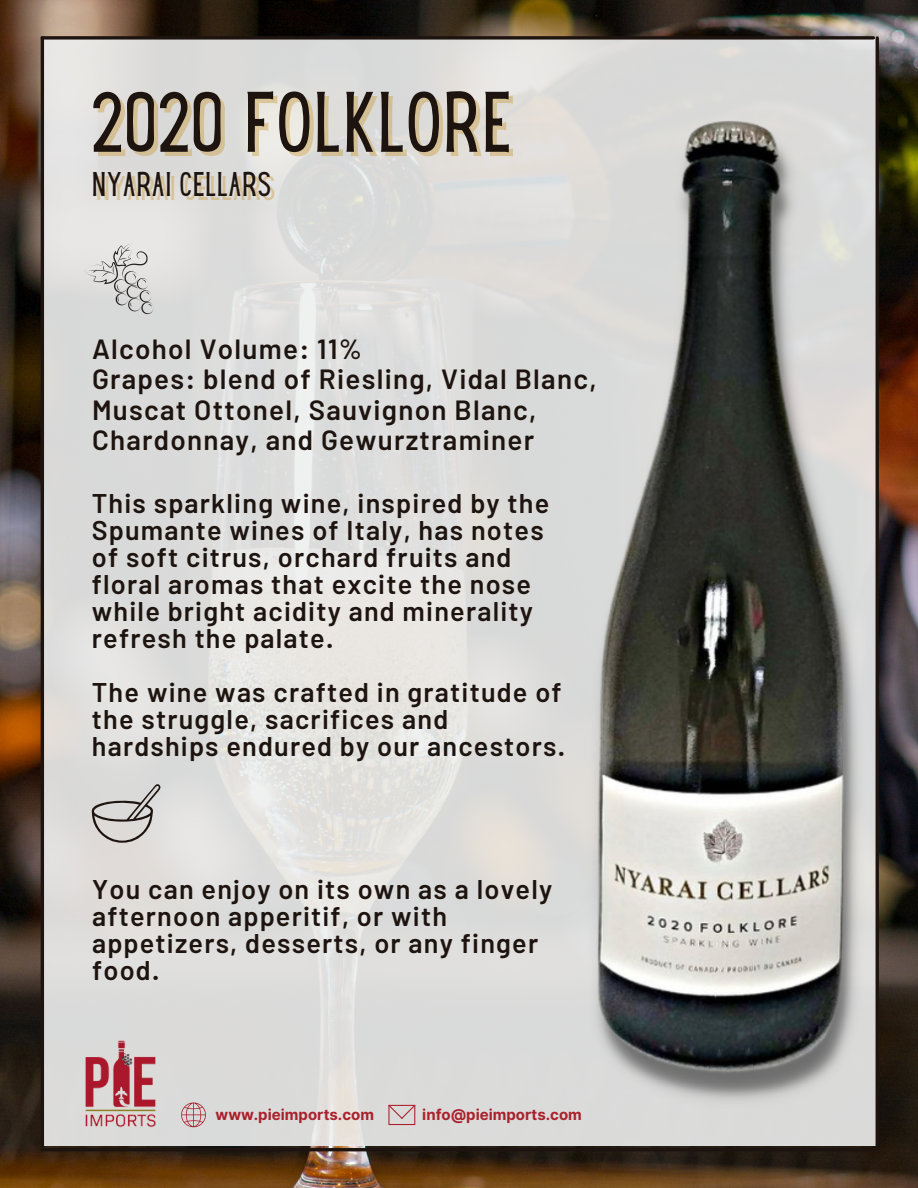
<style>
.page{position:relative;width:918px;height:1188px;background:#fff}
.page>*{position:absolute;margin:0;border:0;box-sizing:border-box;transform-origin:0 0}
.t1{font:75px "Hey Gotcha";letter-spacing:.045em;color:#1e140f}
.t2{font:30px "Hey Gotcha";letter-spacing:-.15em;color:#1e140f}
.t3{font:600 27.75px/30.3px "Barlow";letter-spacing:.045em;color:#1e140f}
.t4{font:600 27px/27px "Barlow";letter-spacing:.045em;color:#1e140f}
.t5{font:700 15px "Inter";color:#aa212c}
.s1{color:rgb(201 152 50/.4)}
</style>
<div class="page">
<img style="left:0;top:0;width:918px;height:1188px">
<div style="left:44px;top:38px;width:833px;height:1108px;background:linear-gradient(to right,#e0dfde,#d9dad9)"></div>
<svg style="left:42px;top:36px;width:831px;height:4px;background:#352c27"></svg>
<hr style="left:876px;top:38px;width:3px;height:1108px;background:#1e140f">
<hr style="left:42px;top:1148px;width:834px;height:3px;background:#1e140f">
<hr style="left:41px;top:38px;width:3px;height:1108px;background:#1e140f">
<svg style="left:181px;top:1103px;width:25px;height:24px"></svg>
<svg style="left:388px;top:1105px;width:27px;height:20px"></svg>
<svg style="left:84px;top:243px;width:69px;height:71px;background:#cfcece"></svg>
<svg style="left:92px;top:784px;width:68px;height:59px;background:#bebcba"></svg>
<img style="left:69px;top:1031px;width:98px;height:109px">
<img style="left:587px;top:120px;width:278px;height:989px">
<h1 class="t1" style="left:92px;top:92px;width:420px">2020 FOLKLORE</h1>
<p class="t2" style="left:92px;top:172px;width:184px">N<span class="s1">N</span>Y<span class="s1">Y</span>A<span class="s1">A</span>R<span class="s1">R</span>A<span class="s1">A</span>I<span class="s1">I</span> C<span class="s1">C</span>E<span class="s1">E</span>L<span class="s1">L</span>L<span class="s1">L</span>A<span class="s1">A</span>R<span class="s1">R</span>S<span class="s1">S</span></p>
<p class="t3" style="left:92px;top:333px;width:506px">Alcohol Volume: 11%<br>Grapes: blend of Riesling, Vidal Blanc,<br>Muscat Ottonel, Sauvignon Blanc,<br>Chardonnay, and Gewurztraminer</p>
<p class="t4" style="left:92px;top:488px;width:459px">This sparkling wine, inspired by the<br>Spumante wines of Italy, has notes of soft citrus, orchard fruits and floral aromas that excite the nose while bright acidity and minerality refresh the palate.</p>
<p class="t4" style="left:92px;top:677px;width:475px">The wine was crafted in gratitude of the struggle, sacrifices and hardships endured by our ancestors.</p>
<p class="t4" style="left:92px;top:875px;width:462px">You can enjoy on its own as a lovely afternoon apperitif, or with appetizers, desserts, or any finger food.</p>
<p class="t5" style="left:216px;top:1106px;width:160px">www.pieimports.com</p>
<p class="t5" style="left:422px;top:1106px;width:161px">info@pieimports.com</p>
</div>
